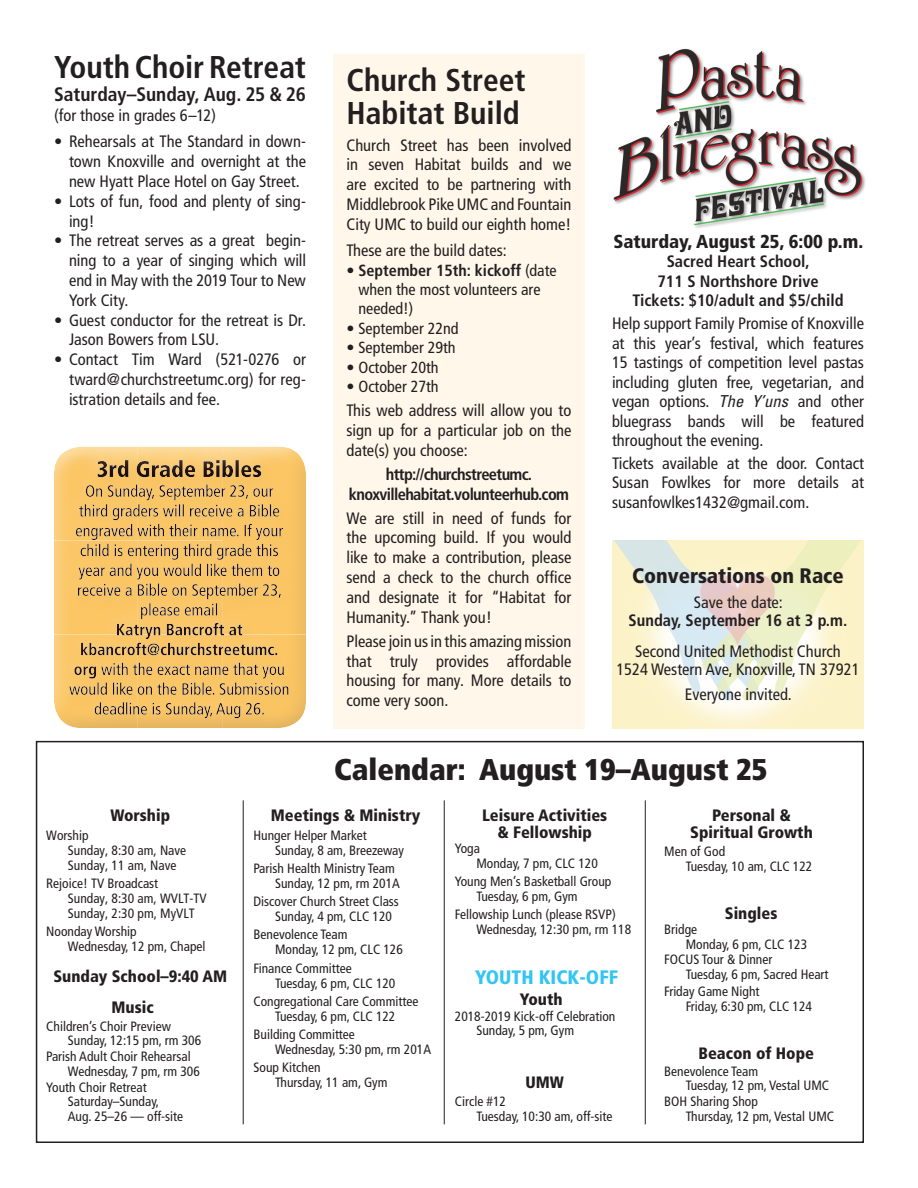
<style>
.page{position:relative;width:918px;height:1188px;background:#fff}
.page>*{position:absolute;margin:0;border:0;box-sizing:border-box;transform-origin:0 0}
.t1{font:700 condensed 31.5px/33px "Frutiger";color:#231f20}
.t2{font:900 condensed 30px "Frutiger";color:#231f20}
.t3{font:900 condensed 21px "Frutiger";color:#231f20}
.t4{font:700 condensed 19.5px "Frutiger";color:#231f20}
.t5{font:900 condensed 19.5px "Frutiger";color:#33c5f3}
.t6{font:900 condensed 18.75px "Frutiger";color:#231f20}
.t7{font:condensed 16.5px/19.8px "Frutiger";color:#231f20;text-align:justify}
.t8{font:900 condensed 16.5px/16.5px "Frutiger";color:#231f20;text-align:center}
.t9{font:700 condensed 16.5px/19.5px "Frutiger";color:#231f20;text-align:center}
.t10{font:700 condensed 16.5px/19.8px "Frutiger";letter-spacing:-.04em;color:#231f20;text-align:center}
.t11{font:condensed 16.2px/19.4px "Frutiger";color:#231f20}
.t12{font:condensed 13.5px/15px "Frutiger";color:#231f20}
.s1{font-weight:700}
.s2{font-family:"Univers LT Std";font-style:italic}
.s3{font-weight:400}
</style>
<div class="page">
<img style="left:613px;top:540px;width:250px;height:188px">
<div style="left:36px;top:741px;width:828px;height:402px;border:2px solid #231f20"></div>
<hr style="left:444px;top:800px;width:1px;height:324px;background:#231f20">
<hr style="left:243px;top:800px;width:1px;height:324px;background:#231f20">
<hr style="left:645px;top:800px;width:1px;height:324px;background:#231f20">
<div style="left:53px;top:446px;width:254px;height:282px;background:#231f20;opacity:.23"></div>
<div style="left:333px;top:54px;width:252px;height:674px;background:#fef7ea"></div>
<img style="left:613px;top:48px;width:253px;height:180px">
<p class="t1" style="left:54px;top:50px;width:254px">Youth Choir Retreat</p>
<p class="t4" style="left:54px;top:83px;width:254px">Saturday–Sunday, Aug. 25 &amp; 26</p>
<p class="t7" style="left:54px;top:105px;width:163px">(for those in grades 6–12)</p>
<p class="t7" style="left:69px;top:132px;width:239px;text-indent:-15px">• Rehearsals at The Standard in down&shy;town Knoxville and overnight at the new Hyatt Place Hotel on Gay Street.</p>
<p class="t7" style="left:69px;top:191px;width:239px;text-indent:-15px">• Lots of fun, food and plenty of sing&shy;ing!</p>
<p class="t7" style="left:69px;top:231px;width:239px;text-indent:-15px">• The retreat serves as a great begin&shy;ning to a year of singing which will end in May with the 2019 Tour to New York City.</p>
<p class="t7" style="left:69px;top:310px;width:239px;text-indent:-15px">• Guest conductor for the retreat is Dr.<br>Jason Bowers from LSU.</p>
<p class="t7" style="left:69px;top:350px;width:239px;text-indent:-15px">• Contact Tim Ward (521-0276 or tward@churchstreetumc.org) for reg&shy;istration details and fee.</p>
<p class="t1" style="left:346px;top:64px;width:181px">Church Street<br>Habitat Build</p>
<p class="t7" style="left:346px;top:135px;width:227px">Church Street has been involved in seven Habitat builds and we are excited to be partnering with Middlebrook Pike UMC and Fountain City UMC to build our eighth home!</p>
<p class="t7" style="left:346px;top:241px;width:162px">These are the build dates:</p>
<p class="t11" style="left:358px;top:261px;width:200px;text-indent:-12px"><span class="s1">• September 15th: kickoff</span> (date when the most volunteers are needed!)</p>
<p class="t11" style="left:346px;top:319px;width:114px">• September 22nd</p>
<p class="t11" style="left:346px;top:338px;width:111px">• September 29th</p>
<p class="t11" style="left:346px;top:357px;width:94px">• October 20th</p>
<p class="t11" style="left:346px;top:377px;width:94px">• October 27th</p>
<p class="t7" style="left:346px;top:400px;width:226px">This web address will allow you to sign up for a particular job on the date(s) you choose:</p>
<p class="t10" style="left:349px;top:464px;width:222px">http://churchstreetumc. knoxvillehabitat.volunteerhub.com</p>
<p class="t7" style="left:346px;top:508px;width:227px">We are still in need of funds for the upcoming build. If you would like to make a contribution, please send a check to the church office and designate it for “Habitat for Humanity.” Thank you!</p>
<p class="t7" style="left:346px;top:631px;width:227px">Please join us in this amazing mission that truly provides affordable housing for many. More details to come very soon.</p>
<p class="t6" style="left:613px;top:230px;width:251px">Saturday, August 25, 6:00 p.m.</p>
<p class="t9" style="left:657px;top:252px;width:163px">Sacred Heart School,<br>711 S Northshore Drive</p>
<p class="t9" style="left:632px;top:291px;width:213px">Tickets: $10/adult and $5/child</p>
<p class="t7" style="left:612px;top:314px;width:254px">Help support Family Promise of Knoxville at this year’s festival, which features 15 tastings of competition level pastas including gluten free, vegetarian, and vegan options. <span class="s2">The Y’uns</span> and other bluegrass bands will be featured throughout the evening.</p>
<p class="t7" style="left:612px;top:453px;width:253px">Tickets available at the door. Contact Susan Fowlkes for more details at susanfowlkes1432@gmail.com.</p>
<p class="t3" style="left:632px;top:563px;width:213px">Conversations on Race</p>
<p class="t9" style="left:629px;top:593px;width:220px;line-height:18px"><span class="s3">Save the date:<br></span>Sunday, September 16 at 3 p.m.</p>
<p class="t7" style="left:635px;top:642px;width:207px">Second United Methodist Church</p>
<p class="t7" style="left:616px;top:660px;width:245px">1524 Western Ave, Knoxville, TN 37921</p>
<p class="t7" style="left:685px;top:685px;width:109px">Everyone invited.</p>
<p class="t8" style="left:111px;top:807px;width:61px">Worship</p>
<p class="t12" style="left:68px;top:828px;width:120px;text-indent:-22px">Worship<br>Sunday, 8:30 am, Nave<br>Sunday, 11 am, Nave</p>
<p class="t12" style="left:68px;top:876px;width:140px;text-indent:-22px">Rejoice! TV Broadcast<br>Sunday, 8:30 am, WVLT-TV<br>Sunday, 2:30 pm, MyVLT</p>
<p class="t12" style="left:68px;top:924px;width:139px;text-indent:-22px">Noonday Worship<br>Wednesday, 12 pm, Chapel</p>
<p class="t8" style="left:53px;top:968px;width:175px">Sunday School–9:40 AM</p>
<p class="t8" style="left:112px;top:999px;width:44px">Music</p>
<p class="t12" style="left:68px;top:1019px;width:135px;line-height:14.2px;text-indent:-22px">Children’s Choir Preview<br>Sunday, 12:15 pm, rm 306</p>
<p class="t12" style="left:68px;top:1050px;width:134px;line-height:14.2px;text-indent:-22px">Parish Adult Choir Rehearsal<br>Wednesday, 7 pm, rm 306</p>
<p class="t12" style="left:68px;top:1080px;width:117px;line-height:14.2px;text-indent:-22px">Youth Choir Retreat<br>Saturday–Sunday,<br>Aug. 25–26 — off-site</p>
<p class="t2" style="left:334px;top:751px;width:435px">Calendar: August 19–August 25</p>
<p class="t8" style="left:482px;top:807px;width:127px">Leisure Activities &amp; Fellowship</p>
<p class="t12" style="left:476px;top:841px;width:123px;text-indent:-22px">Yoga<br>Monday, 7 pm, CLC 120</p>
<p class="t12" style="left:476px;top:874px;width:137px;text-indent:-22px">Young Men’s Basketball Group<br>Tuesday, 6 pm, Gym</p>
<p class="t12" style="left:476px;top:907px;width:156px;text-indent:-22px">Fellowship Lunch (please RSVP)<br>Wednesday, 12:30 pm, rm 118</p>
<p class="t8" style="left:271px;top:807px;width:151px">Meetings &amp; Ministry</p>
<p class="t12" style="left:275px;top:828px;width:130px;text-indent:-22px">Hunger Helper Market<br>Sunday, 8 am, Breezeway</p>
<p class="t12" style="left:275px;top:861px;width:126px;text-indent:-22px">Parish Health Ministry Team<br>Sunday, 12 pm, rm 201A</p>
<p class="t12" style="left:275px;top:894px;width:125px;text-indent:-22px">Discover Church Street Class<br>Sunday, 4 pm, CLC 120</p>
<p class="t12" style="left:275px;top:927px;width:129px;text-indent:-22px">Benevolence Team<br>Monday, 12 pm, CLC 126</p>
<p class="t12" style="left:275px;top:961px;width:122px;text-indent:-22px">Finance Committee<br>Tuesday, 6 pm, CLC 120</p>
<p class="t12" style="left:254px;top:994px;width:166px;text-align:center">Congregational Care Committee<br>Tuesday, 6 pm, CLC 122</p>
<p class="t12" style="left:275px;top:1027px;width:158px;text-indent:-22px">Building Committee<br>Wednesday, 5:30 pm, rm 201A</p>
<p class="t12" style="left:275px;top:1060px;width:114px;text-indent:-22px">Soup Kitchen<br>Thursday, 11 am, Gym</p>
<p class="t8" style="left:690px;top:807px;width:124px">Personal &amp;<br>Spiritual Growth</p>
<p class="t12" style="left:686px;top:844px;width:128px;text-indent:-22px">Men of God<br>Tuesday, 10 am, CLC 122</p>
<p class="t8" style="left:725px;top:905px;width:54px">Singles</p>
<p class="t12" style="left:686px;top:922px;width:123px;text-indent:-22px">Bridge<br>Monday, 6 pm, CLC 123</p>
<p class="t12" style="left:686px;top:952px;width:144px;text-indent:-22px">FOCUS Tour &amp; Dinner<br>Tuesday, 6 pm, Sacred Heart</p>
<p class="t12" style="left:686px;top:984px;width:128px;text-indent:-22px">Friday Game Night<br>Friday, 6:30 pm, CLC 124</p>
<p class="t5" style="left:475px;top:965px;width:144px">YOUTH KICK-OFF</p>
<p class="t8" style="left:520px;top:990px;width:44px">Youth</p>
<p class="t12" style="left:476px;top:1009px;width:140px;line-height:14.2px;text-indent:-22px">2018-2019 Kick-off Celebration<br>Sunday, 5 pm, Gym</p>
<p class="t8" style="left:699px;top:1045px;width:117px">Beacon of Hope</p>
<p class="t12" style="left:686px;top:1064px;width:145px;line-height:14.2px;text-indent:-22px">Benevolence Team<br>Tuesday, 12 pm, Vestal UMC</p>
<p class="t12" style="left:686px;top:1095px;width:150px;line-height:14.2px;text-indent:-22px">BOH Sharing Shop<br>Thursday, 12 pm, Vestal UMC</p>
<p class="t8" style="left:525px;top:1074px;width:40px">UMW</p>
<p class="t12" style="left:476px;top:1093px;width:138px;text-indent:-22px">Circle #12<br>Tuesday, 10:30 am, off-site</p>
</div>
